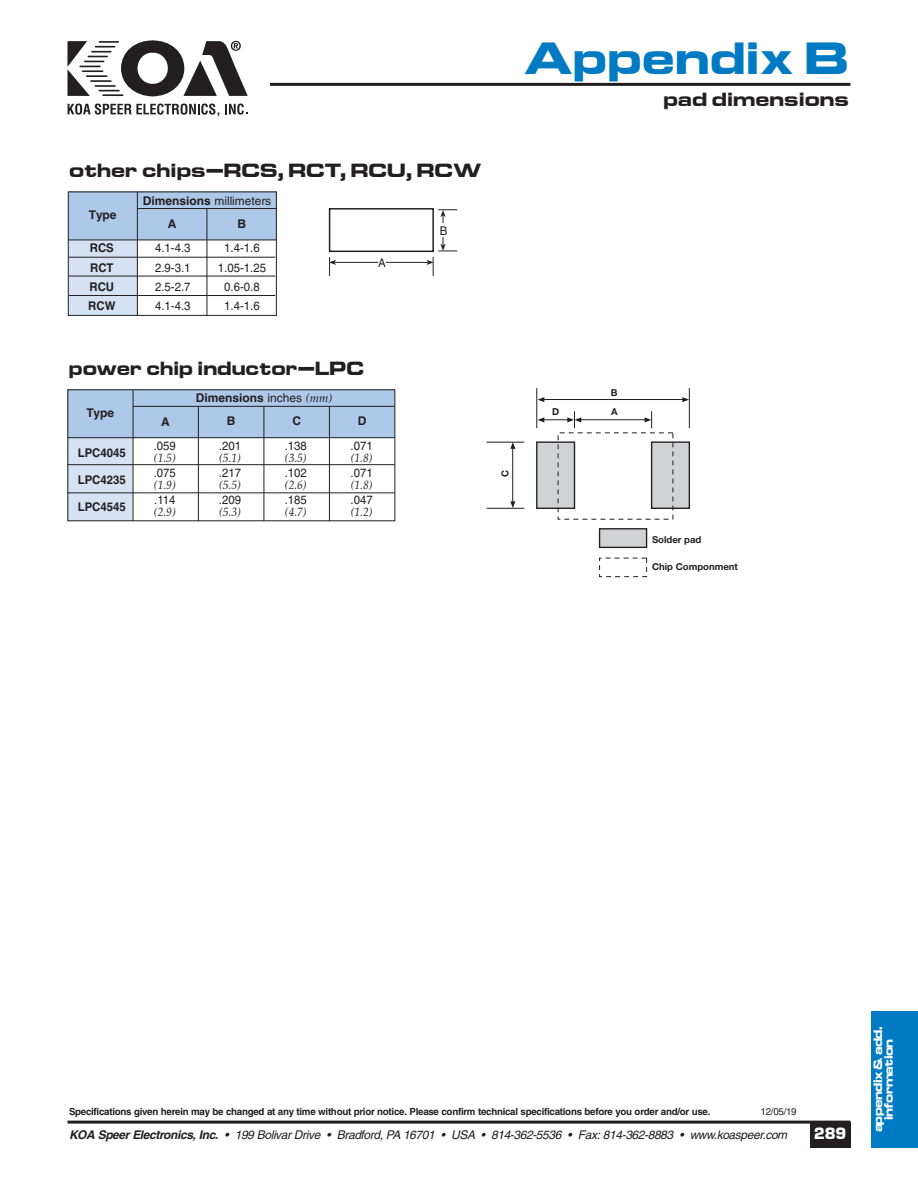
<style>
.page{position:relative;width:918px;height:1188px;background:#fff}
.page>*{position:absolute;margin:0;border:0;box-sizing:border-box;transform-origin:0 0}
.t1{font:700 39px "Euro Technic Ext";color:#007bc3}
.t2{font:700 16.5px "Euro Technic Ext";color:#231f20}
.t3{font:700 16.5px "Euro Technic Ext";color:#231f20;scale:.95 1}
.t4{font:700 14.25px "Euro Technic";color:#fff}
.t5{font:12px "Helvetica";color:#231f20;scale:.95 1}
.t6{font:italic 12px "Helvetica";letter-spacing:-.035em;color:#231f20}
.t7{font:italic 12px "Palatino";color:#231f20;scale:.95 1}
.t8{font:700 12px "Helvetica";color:#231f20}
.t9{font:700 12px "Helvetica";color:#231f20;scale:.95 1}
.t10{font:11.85px "Helvetica";color:#231f20}
.t11{font:700 10.5px/10.5px "Euro Technic Ext";letter-spacing:-.055em;color:#fff;text-align:center;scale:.95 1}
.t12{font:700 9.75px "Helvetica";letter-spacing:-.03em;color:#231f20}
.t13{font:9.75px "Helvetica";color:#231f20}
.t14{font:700 9.6px "Helvetica Neue";color:#231f20}
.s1{font-weight:700;font-size:12px}
.s2{font-weight:400}
.s3{font-family:"Palatino";font-weight:400;font-style:italic}
.s4{font-weight:700}
</style>
<div class="page">
<div style="left:68px;top:192px;width:69px;height:123px;background:#d4e2f3"></div>
<div style="left:68px;top:192px;width:209px;height:48px;background:#adc8e8"></div>
<div style="left:68px;top:192px;width:209px;height:124px;border:1px solid #231f20"></div>
<hr style="left:68px;top:240px;width:209px;height:1px;background:#231f20">
<hr style="left:69px;top:257px;width:206px;height:1px;background:#231f20">
<hr style="left:69px;top:276px;width:206px;height:1px;background:#231f20">
<hr style="left:69px;top:295px;width:206px;height:1px;background:#231f20">
<hr style="left:207px;top:209px;width:1px;height:106px;background:#231f20">
<hr style="left:137px;top:192px;width:1px;height:123px;background:#231f20">
<hr style="left:137px;top:208px;width:140px;height:1px;background:#231f20">
<div style="left:329px;top:208px;width:105px;height:44px;border:2px solid #231f20"></div>
<hr style="left:334px;top:262px;width:94px;height:1px;background:#231f20">
<hr style="left:443px;top:215px;width:1px;height:31px;background:#231f20">
<svg style="left:329px;top:257px;width:7px;height:19px"></svg>
<svg style="left:427px;top:244px;width:30px;height:32px"></svg>
<svg style="left:438px;top:209px;width:19px;height:8px"></svg>
<div style="left:440px;top:224px;width:7px;height:13px;background:#fff"></div>
<div style="left:378px;top:256px;width:8px;height:14px;background:#fff"></div>
<hr style="left:270px;top:83px;width:580px;height:3px;background:#231f20">
<svg style="left:68px;top:104px;width:151px;height:12px"></svg>
<svg style="left:225px;top:104px;width:23px;height:11px"></svg>
<svg style="left:67px;top:40px;width:181px;height:56px"></svg>
<hr style="left:68px;top:1121px;width:782px;height:3px;background:#231f20">
<div style="left:810px;top:1122px;width:40px;height:25px;background:#231f20"></div>
<div style="left:871px;top:1011px;width:47px;height:136px;background:#007bc3"></div>
<div style="left:67px;top:390px;width:66px;height:131px;background:#d4e2f3"></div>
<div style="left:67px;top:389px;width:328px;height:49px;background:#adc8e8"></div>
<div style="left:67px;top:389px;width:328px;height:132px;border:1px solid #231f20"></div>
<hr style="left:68px;top:437px;width:327px;height:1px;background:#231f20">
<hr style="left:133px;top:406px;width:262px;height:1px;background:#231f20">
<hr style="left:67px;top:464px;width:328px;height:1px;background:#231f20">
<hr style="left:68px;top:492px;width:327px;height:1px;background:#231f20">
<hr style="left:198px;top:406px;width:1px;height:115px;background:#231f20">
<hr style="left:264px;top:406px;width:1px;height:115px;background:#231f20">
<hr style="left:329px;top:406px;width:1px;height:115px;background:#231f20">
<hr style="left:133px;top:390px;width:1px;height:131px;background:#231f20">
<hr style="left:487px;top:508px;width:37px;height:1px;background:#231f20">
<hr style="left:487px;top:442px;width:37px;height:1px;background:#231f20">
<hr style="left:536px;top:388px;width:1px;height:40px;background:#231f20">
<hr style="left:689px;top:388px;width:1px;height:40px;background:#231f20">
<hr style="left:543px;top:399px;width:140px;height:1px;background:#231f20">
<svg style="left:538px;top:397px;width:6px;height:5px"></svg>
<svg style="left:682px;top:397px;width:7px;height:5px"></svg>
<hr style="left:580px;top:419px;width:65px;height:1px;background:#231f20">
<svg style="left:538px;top:411px;width:43px;height:17px"></svg>
<svg style="left:645px;top:411px;width:7px;height:17px"></svg>
<hr style="left:512px;top:446px;width:1px;height:57px;background:#231f20">
<svg style="left:510px;top:501px;width:5px;height:7px"></svg>
<svg style="left:510px;top:442px;width:5px;height:7px"></svg>
<div style="left:537px;top:442px;width:38px;height:66px;background:#d1d2d4"></div>
<div style="left:536px;top:441px;width:39px;height:68px;border:1px solid #231f20"></div>
<div style="left:652px;top:442px;width:37px;height:66px;background:#d1d2d4"></div>
<div style="left:651px;top:441px;width:39px;height:68px;border:1px solid #231f20"></div>
<div style="left:600px;top:529px;width:47px;height:18px;background:#d1d2d4"></div>
<div style="left:599px;top:528px;width:48px;height:20px;border:1px solid #231f20"></div>
<div style="left:599px;top:558px;width:48px;height:19px;border:1px dashed #231f20"></div>
<h1 class="t1" style="left:524px;top:37px;width:327px">Appendix B</h1>
<h2 class="t2" style="left:663px;top:91px;width:187px">pad dimensions</h2>
<h2 class="t2" style="left:69px;top:161px;width:414px">other chips—RCS, RCT, RCU, RCW</h2>
<p class="t8" style="left:89px;top:210px;width:29px">Type</p>
<p class="t8" style="left:168px;top:219px;width:10px">A</p>
<p class="t8" style="left:238px;top:219px;width:10px">B</p>
<p class="t9" style="left:90px;top:244px;width:27px">RCS</p>
<p class="t5" style="left:155px;top:244px;width:39px">4.1-4.3</p>
<p class="t5" style="left:224px;top:244px;width:39px">1.4-1.6</p>
<p class="t9" style="left:90px;top:263px;width:26px">RCT</p>
<p class="t5" style="left:155px;top:263px;width:39px">2.9-3.1</p>
<p class="t5" style="left:218px;top:263px;width:52px">1.05-1.25</p>
<p class="t9" style="left:90px;top:282px;width:27px">RCU</p>
<p class="t5" style="left:155px;top:282px;width:39px">2.5-2.7</p>
<p class="t5" style="left:224px;top:282px;width:39px">0.6-0.8</p>
<p class="t9" style="left:88px;top:302px;width:30px">RCW</p>
<p class="t5" style="left:155px;top:302px;width:39px">4.1-4.3</p>
<p class="t5" style="left:224px;top:302px;width:39px">1.4-1.6</p>
<p class="t10" style="left:143px;top:196px;width:130px"><span class="s1">Dimensions</span> millimeters</p>
<p class="t5" style="left:440px;top:226px;width:10px">B</p>
<p class="t5" style="left:378px;top:259px;width:10px">A</p>
<h2 class="t3" style="left:69px;top:360px;width:312px">power chip inductor—LPC</h2>
<p class="t8" style="left:227px;top:417px;width:10px">B</p>
<p class="t8" style="left:292px;top:417px;width:10px">C</p>
<p class="t8" style="left:358px;top:417px;width:10px">D</p>
<p class="t9" style="left:78px;top:448px;width:52px">LPC4045</p>
<p class="t8" style="left:196px;top:394px;width:138px">Dimensions <span class="s2">inches</span> <span class="s3">(mm)</span></p>
<p class="t8" style="left:86px;top:408px;width:29px">Type</p>
<p class="t8" style="left:161px;top:417px;width:10px">A</p>
<p class="t5" style="left:154px;top:441px;width:25px">.059</p>
<p class="t5" style="left:219px;top:441px;width:25px">.201</p>
<p class="t5" style="left:285px;top:441px;width:25px">.138</p>
<p class="t5" style="left:351px;top:441px;width:25px">.071</p>
<p class="t7" style="left:154px;top:453px;width:24px">(1.5)</p>
<p class="t7" style="left:219px;top:453px;width:24px">(5.1)</p>
<p class="t7" style="left:285px;top:453px;width:24px">(3.5)</p>
<p class="t7" style="left:351px;top:453px;width:24px">(1.8)</p>
<p class="t9" style="left:78px;top:475px;width:52px">LPC4235</p>
<p class="t9" style="left:78px;top:502px;width:52px">LPC4545</p>
<p class="t5" style="left:154px;top:468px;width:25px">.075</p>
<p class="t5" style="left:219px;top:468px;width:25px">.217</p>
<p class="t5" style="left:285px;top:468px;width:25px">.102</p>
<p class="t5" style="left:351px;top:468px;width:25px">.071</p>
<p class="t7" style="left:154px;top:480px;width:24px">(1.9)</p>
<p class="t7" style="left:219px;top:480px;width:24px">(5.5)</p>
<p class="t7" style="left:285px;top:480px;width:24px">(2.6)</p>
<p class="t7" style="left:351px;top:480px;width:24px">(1.8)</p>
<p class="t5" style="left:154px;top:496px;width:24px">.114</p>
<p class="t5" style="left:219px;top:496px;width:25px">.209</p>
<p class="t5" style="left:285px;top:496px;width:25px">.185</p>
<p class="t5" style="left:351px;top:496px;width:25px">.047</p>
<p class="t7" style="left:154px;top:508px;width:24px">(2.9)</p>
<p class="t7" style="left:219px;top:508px;width:24px">(5.3)</p>
<p class="t7" style="left:285px;top:508px;width:24px">(4.7)</p>
<p class="t7" style="left:351px;top:508px;width:24px">(1.2)</p>
<p class="t14" style="left:502px;top:477px;width:9px;rotate:-90deg">C</p>
<p class="t14" style="left:611px;top:389px;width:8px">B</p>
<p class="t14" style="left:552px;top:409px;width:9px">D</p>
<p class="t14" style="left:611px;top:409px;width:8px">A</p>
<p class="t14" style="left:652px;top:536px;width:51px">Solder pad</p>
<p class="t14" style="left:652px;top:564px;width:87px">Chip Componment</p>
<p class="t12" style="left:69px;top:1108px;width:643px">Specifications given herein may be changed at any time without prior notice. Please confirm technical specifications before you order and/or use.</p>
<p class="t13" style="left:761px;top:1108px;width:38px">12/05/19</p>
<p class="t6" style="left:69px;top:1131px;width:720px"><span class="s4">KOA Speer Electronics, Inc.</span> • 199 Bolivar Drive • Bradford, PA 16701 • USA • 814-362-5536 • Fax: 814-362-8883 • www.koaspeer.com</p>
<h3 class="t4" style="left:814px;top:1125px;width:34px">289</h3>
<p class="t11" style="left:873px;top:1132px;width:113px;rotate:-90deg">appendix &amp; add. information</p>
</div>
